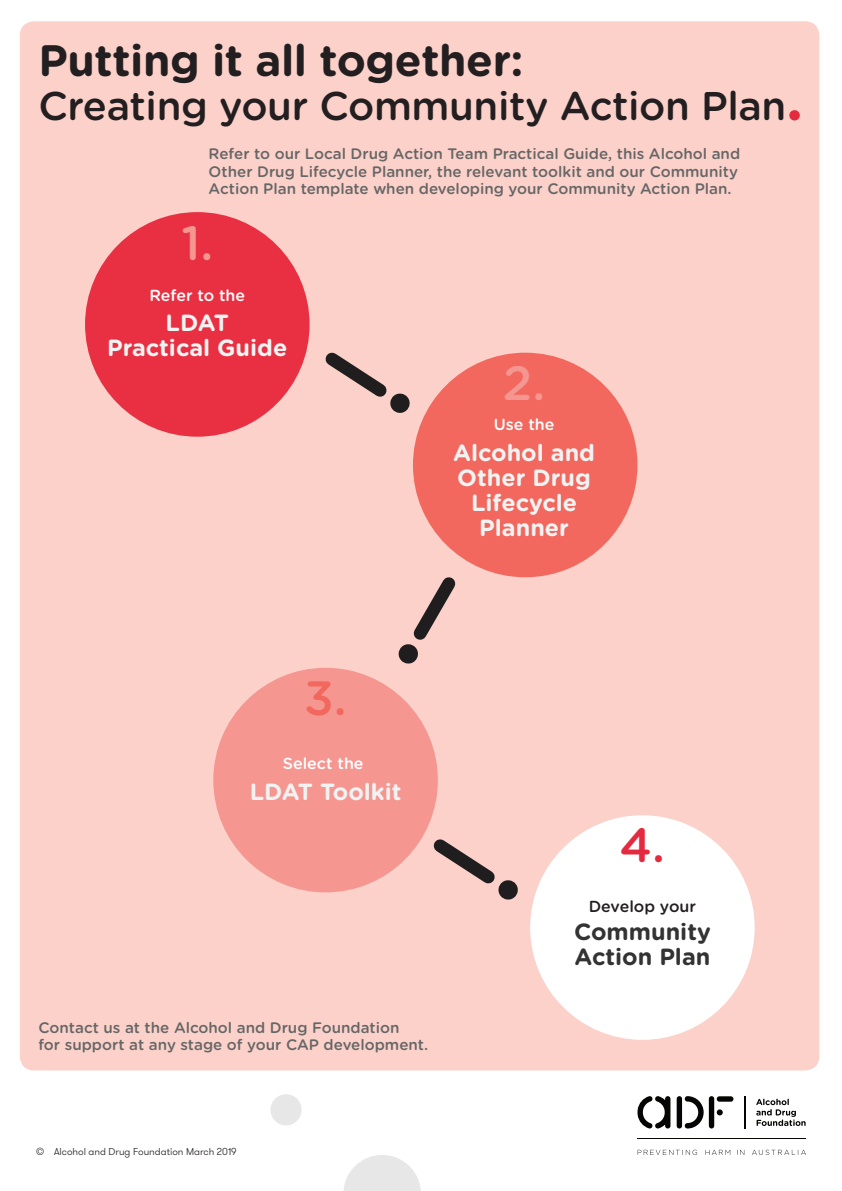
<style>
.page{position:relative;width:842px;height:1191px;background:#fff}
.page>*{position:absolute;margin:0;border:0;box-sizing:border-box;transform-origin:0 0}
.Subhead_1{font:500 48px "Gotham Rounded";color:#f59691}
.Subhead_1-2{font:500 48px "Gotham Rounded";color:#f2685e}
.Subhead_1-3{font:500 48px "Gotham Rounded";color:#e32a3e}
.Main_header_1-34pt{font:700 44px "Gotham Rounded";letter-spacing:-.01em;color:#231f20}
.Main_header_1-34pt-2{font:500 40px "Gotham Rounded";letter-spacing:-.01em;color:#231f20}
.Main_header_1-_sub{font:700 23.4px/25.2px "Gotham Rounded";color:#f1f3f3;text-align:center}
.Main_header_1-_sub-2{font:700 23.4px/25.2px "Gotham Rounded";color:#323332}
.Subhead_1-4{font:500 16px "Gotham Rounded";color:#fff}
.Subhead_1-5{font:500 16px "Gotham Rounded";color:#231f20}
.Main_header_1-_sub-3{font:500 15.2px/17.3px "Gotham Rounded";color:#666}
.Body_copy{font:300 10px "GT Walsheim Pro";color:#231f20}
.s1{font-weight:700;font-size:60px;color:#e32a3e}
</style>
<div class="page">
<div style="left:20px;top:21px;width:799px;height:1049px;background:#fbd1ca;border-radius:14px"></div>
<svg style="left:717px;top:1109px;width:6px;height:6px"></svg>
<hr style="left:744px;top:1096px;width:1px;height:32px;background:#050504">
<svg style="left:756px;top:1098px;width:50px;height:28px"></svg>
<div style="left:709px;top:1096px;width:5px;height:32px;background:#050504;border-radius:3px"></div>
<div style="left:717px;top:1096px;width:16px;height:5px;background:#050504;border-radius:3px"></div>
<svg style="left:637px;top:1096px;width:33px;height:32px"></svg>
<div style="left:677px;top:1096px;width:5px;height:32px;background:#050504;border-radius:3px"></div>
<svg style="left:685px;top:1096px;width:19px;height:32px"></svg>
<hr style="left:638px;top:1138px;width:168px;height:1px;background:#050504">
<svg style="left:638px;top:1149px;width:59px;height:6px"></svg>
<svg style="left:706px;top:1149px;width:24px;height:5px"></svg>
<svg style="left:737px;top:1149px;width:7px;height:5px"></svg>
<svg style="left:752px;top:1149px;width:54px;height:6px"></svg>
<svg style="left:343px;top:1155px;width:78px;height:36px"></svg>
<div style="left:270px;top:1094px;width:32px;height:31px;background:#e6e7e6;border-radius:50%"></div>
<svg style="left:398px;top:577px;width:58px;height:87px"></svg>
<svg style="left:325px;top:352px;width:85px;height:61px"></svg>
<svg style="left:423px;top:829px;width:95px;height:71px"></svg>
<div style="left:85px;top:212px;width:225px;height:225px;background:#e83042;border-radius:50%"></div>
<div style="left:413px;top:353px;width:224px;height:224px;background:#f2685e;border-radius:50%"></div>
<div style="left:213px;top:668px;width:225px;height:224px;background:#f59691;border-radius:50%"></div>
<div style="left:530px;top:815px;width:225px;height:224px;background:#fff;border-radius:50%"></div>
<p class="Main_header_1-34pt" style="left:38px;top:28px;width:487px">Putting it all together:</p>
<p class="Main_header_1-34pt-2" style="left:38px;top:77px;width:766px">Creating your Community Action Plan<span class="s1">.</span></p>
<p class="Main_header_1-_sub-3" style="left:209px;top:145px;width:533px">Refer to our Local Drug Action Team Practical Guide, this Alcohol and<br>Other Drug Lifecycle Planner, the relevant toolkit and our Community<br>Action Plan template when developing your Community Action Plan.</p>
<p class="Subhead_1" style="left:181px;top:208px;width:33px">1.</p>
<p class="Main_header_1-_sub-3" style="left:209px;top:243px;width:6px">.</p>
<p class="Subhead_1-4" style="left:149px;top:283px;width:97px">Refer to the</p>
<p class="Main_header_1-_sub" style="left:107px;top:309px;width:182px">LDAT<br>Practical Guide</p>
<p class="Subhead_1" style="left:503px;top:349px;width:44px">2.</p>
<p class="Subhead_1-4" style="left:494px;top:412px;width:62px">Use the</p>
<p class="Main_header_1-_sub" style="left:453px;top:439px;width:143px">Alcohol and<br>Other Drug<br>Lifecycle<br>Planner</p>
<p class="Subhead_1-2" style="left:304px;top:664px;width:44px">3.</p>
<p class="Subhead_1-4" style="left:283px;top:751px;width:82px">Select the</p>
<p class="Main_header_1-_sub" style="left:250px;top:778px;width:153px">LDAT Toolkit</p>
<p class="Main_header_1-_sub-3" style="left:38px;top:1018px;width:391px">Contact us at the Alcohol and Drug Foundation<br>for support at any stage of your CAP development.</p>
<p class="Body_copy" style="left:36px;top:1145px;width:202px">© Alcohol and Drug Foundation March 2019</p>
<p class="Subhead_1-3" style="left:620px;top:810px;width:47px">4.</p>
<p class="Subhead_1-5" style="left:589px;top:895px;width:109px">Develop your</p>
<p class="Main_header_1-_sub-2" style="left:574px;top:918px;width:138px">Community<br>Action Plan</p>
</div>
